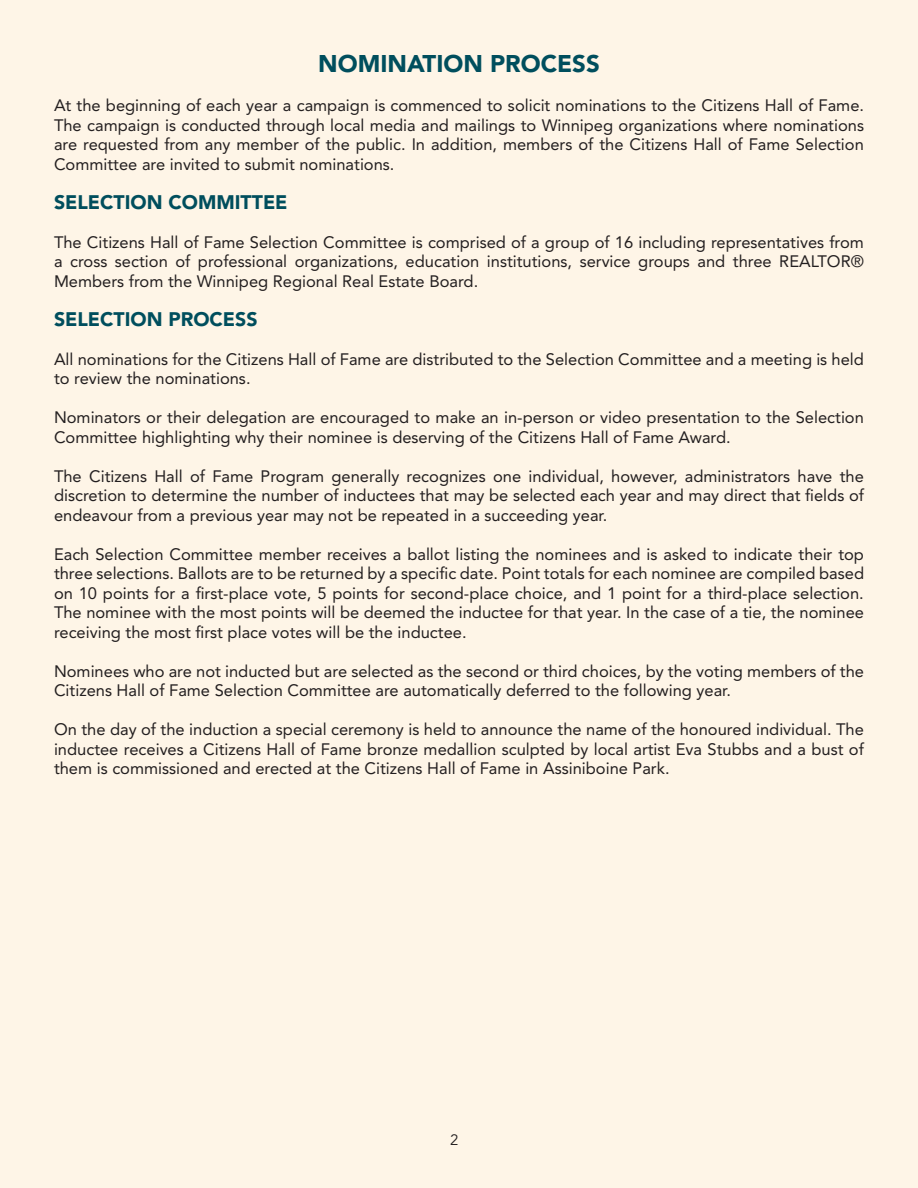
<style>
.page{position:relative;width:918px;height:1188px;background:#fef5e7}
.page>*{position:absolute;margin:0;border:0;box-sizing:border-box;transform-origin:0 0}
.BODY_COPY{font:900 24px "Avenir";color:#004e5d}
.BODY_COPY-2{font:900 19.5px "Avenir";color:#004e5d}
.BODY_COPY-3{font:16.5px/19.5px "Avenir";color:#231f20;text-align:justify}
.t1{font:15px "Avenir";color:#231f20}
</style>
<div class="page">
<p class="BODY_COPY" style="left:318px;top:49px;width:283px">NOMINATION PROCESS</p>
<p class="BODY_COPY-3" style="left:54px;top:96px;width:812px">At the beginning of each year a campaign is commenced to solicit nominations to the Citizens Hall of Fame.<br>The campaign is conducted through local media and mailings to Winnipeg organizations where nominations are requested from any member of the public. In addition, members of the Citizens Hall of Fame Selection Committee are invited to submit nominations.</p>
<p class="BODY_COPY-2" style="left:54px;top:190px;width:235px">SELECTION COMMITTEE</p>
<p class="BODY_COPY-3" style="left:54px;top:232px;width:811px">The Citizens Hall of Fame Selection Committee is comprised of a group of 16 including representatives from a cross section of professional organizations, education institutions, service groups and three REALTOR® Members from the Winnipeg Regional Real Estate Board.</p>
<p class="BODY_COPY-2" style="left:54px;top:307px;width:205px">SELECTION PROCESS</p>
<p class="BODY_COPY-3" style="left:54px;top:349px;width:811px">All nominations for the Citizens Hall of Fame are distributed to the Selection Committee and a meeting is held to review the nominations.</p>
<p class="BODY_COPY-3" style="left:54px;top:408px;width:811px">Nominators or their delegation are encouraged to make an in-person or video presentation to the Selection<br>Committee highlighting why their nominee is deserving of the Citizens Hall of Fame Award.</p>
<p class="BODY_COPY-3" style="left:54px;top:466px;width:812px">The Citizens Hall of Fame Program generally recognizes one individual, however, administrators have the discretion to determine the number of inductees that may be selected each year and may direct that fields of endeavour from a previous year may not be repeated in a succeeding year.</p>
<p class="BODY_COPY-3" style="left:54px;top:544px;width:812px">Each Selection Committee member receives a ballot listing the nominees and is asked to indicate their top three selections. Ballots are to be returned by a specific date. Point totals for each nominee are compiled based on 10 points for a first-place vote, 5 points for second-place choice, and 1 point for a third-place selection.<br>The nominee with the most points will be deemed the inductee for that year. In the case of a tie, the nominee receiving the most first place votes will be the inductee.</p>
<p class="BODY_COPY-3" style="left:54px;top:661px;width:812px">Nominees who are not inducted but are selected as the second or third choices, by the voting members of the<br>Citizens Hall of Fame Selection Committee are automatically deferred to the following year.</p>
<p class="BODY_COPY-3" style="left:54px;top:720px;width:811px">On the day of the induction a special ceremony is held to announce the name of the honoured individual. The inductee receives a Citizens Hall of Fame bronze medallion sculpted by local artist Eva Stubbs and a bust of them is commissioned and erected at the Citizens Hall of Fame in Assiniboine Park.</p>
<p class="t1" style="left:450px;top:1132px;width:10px">2</p>
</div>
